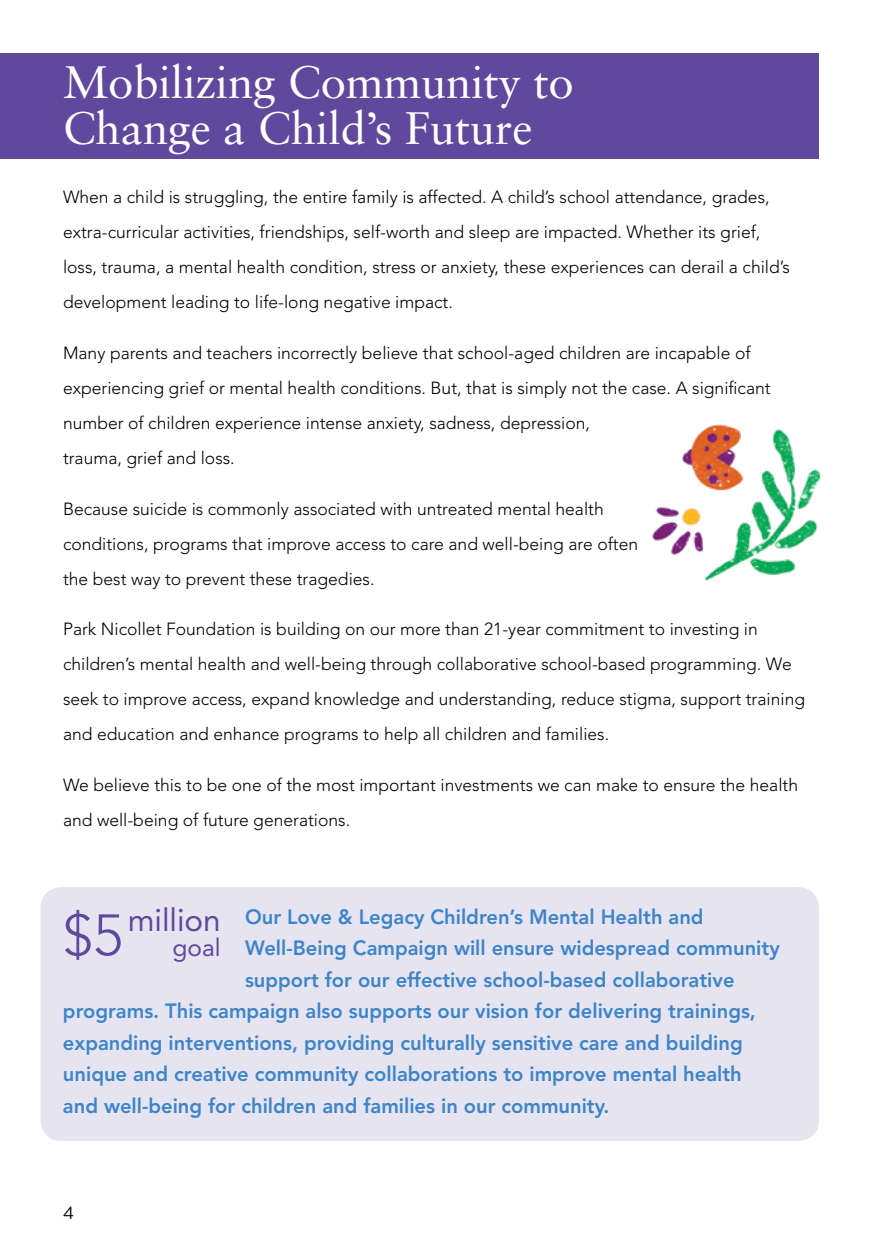
<style>
.page{position:relative;width:882px;height:1260px;background:#fff}
.page>*{position:absolute;margin:0;border:0;box-sizing:border-box;transform-origin:0 0}
.t1{font:45.5px/45.9px "Sabon";letter-spacing:-.005em;color:#fff}
.t2{font:31.5px "Avenir";color:#60489d}
.t3{font:24.5px "Avenir";color:#60489d}
.t4{font:800 20.65px "Avenir";color:#3d85c6}
.t5{font:300 17.5px/35px "Avenir";color:#000}
.t6{font:17.5px "Brandon Text";color:#000}
.s1{font-weight:300;font-size:57.75px}
</style>
<div class="page">
<img style="left:652px;top:424px;width:169px;height:157px">
<div style="left:0;top:53px;width:819px;height:106px;background:#60489d"></div>
<div style="left:41px;top:887px;width:778px;height:254px;background:#e7e4f2;border-radius:21px"></div>
<h1 class="t1" style="left:63px;top:59px;width:512px">Mobilizing Community to<br>Change a Child’s Future</h1>
<p class="t5" style="left:63px;top:179px;width:728px">When a child is struggling, the entire family is affected. A child’s school attendance, grades, extra-curricular activities, friendships, self-worth and sleep are impacted. Whether its grief, loss, trauma, a mental health condition, stress or anxiety, these experiences can derail a child’s development leading to life-long negative impact.</p>
<p class="t5" style="left:63px;top:335px;width:709px">Many parents and teachers incorrectly believe that school-aged children are incapable of experiencing grief or mental health conditions. But, that is simply not the case. A significant number of children experience intense anxiety, sadness, depression,<br>trauma, grief and loss.</p>
<p class="t5" style="left:63px;top:491px;width:577px">Because suicide is commonly associated with untreated mental health conditions, programs that improve access to care and well-being are often the best way to prevent these tragedies.</p>
<p class="t5" style="left:63px;top:612px;width:744px">Park Nicollet Foundation is building on our more than 21-year commitment to investing in children’s mental health and well-being through collaborative school-based programming. We seek to improve access, expand knowledge and understanding, reduce stigma, support training and education and enhance programs to help all children and families.</p>
<p class="t5" style="left:63px;top:767px;width:737px">We believe this to be one of the most important investments we can make to ensure the health and well-being of future generations.</p>
<h2 class="t2" style="left:63px;top:902px;width:159px"><span class="s1">$5</span> million</h2>
<p class="t4" style="left:245px;top:904px;width:460px">Our Love &amp; Legacy Children’s Mental Health and</p>
<p class="t4" style="left:245px;top:936px;width:536px">Well-Being Campaign will ensure widespread community</p>
<p class="t4" style="left:245px;top:967px;width:491px">support for our effective school-based collaborative</p>
<p class="t4" style="left:63px;top:999px;width:694px">programs. This campaign also supports our vision for delivering trainings,</p>
<p class="t4" style="left:63px;top:1030px;width:681px">expanding interventions, providing culturally sensitive care and building</p>
<p class="t4" style="left:63px;top:1062px;width:680px">unique and creative community collaborations to improve mental health</p>
<p class="t4" style="left:63px;top:1093px;width:548px">and well-being for children and families in our community.</p>
<h3 class="t3" style="left:173px;top:933px;width:50px">goal</h3>
<p class="t6" style="left:63px;top:1201px;width:12px">4</p>
</div>
